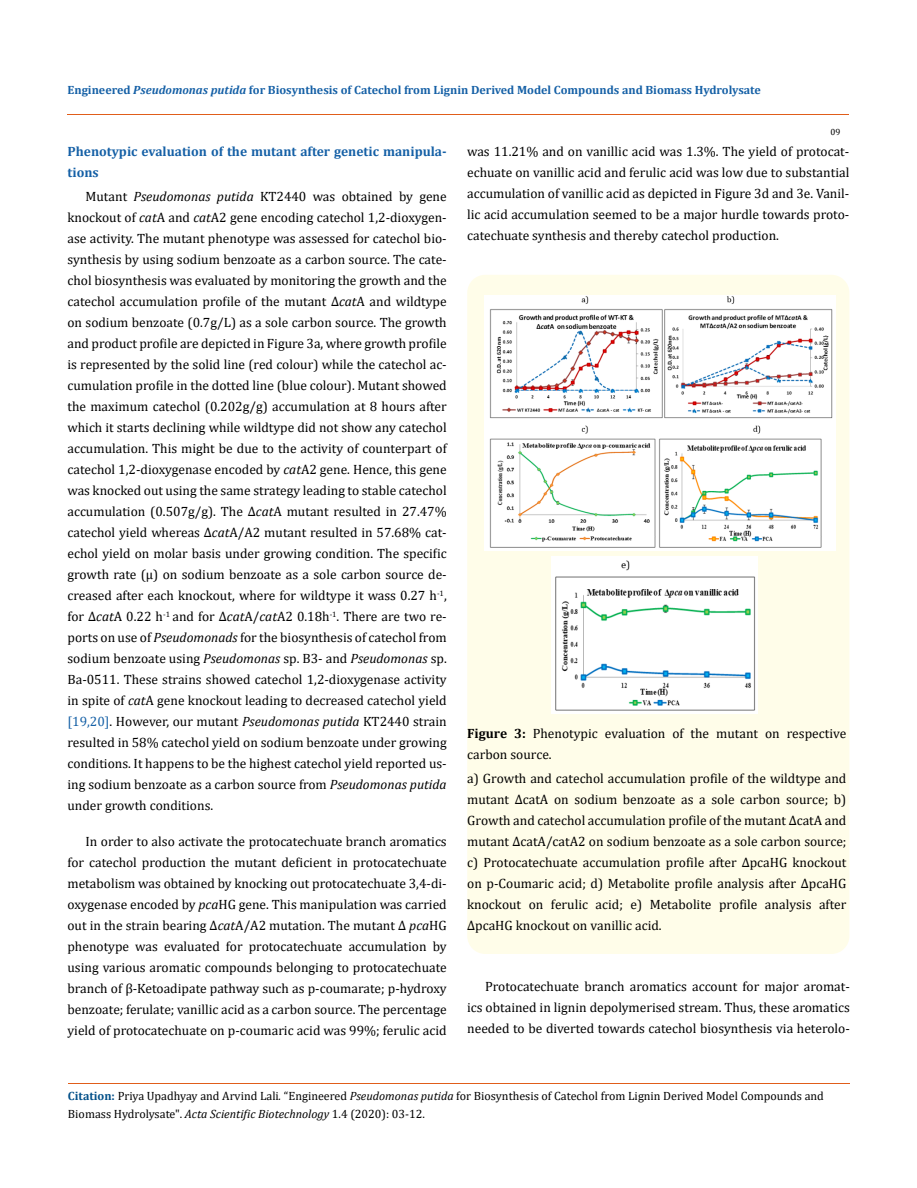
<style>
.page{position:relative;width:917px;height:1188px;background:#fff}
.page>*{position:absolute;margin:0;border:0;box-sizing:border-box;transform-origin:0 0}
.t1{font:13.5px/21px "Cambria";color:#000;text-align:justify}
.t2{font:700 13.5px/21px "Cambria";color:#1560a6}
.t3{font:12px/18px "Cambria";color:#000}
.t4{font:700 12px "Cambria";color:#1560a6}
.t5{font:9px "Cambria";color:#000}
.s1{font-style:italic}
.s2{color:#1560a6}
.s3{font-weight:700}
.s4{font-weight:700;color:#035089}
</style>
<div class="page">
<hr style="left:67px;top:114px;width:782px;height:1px;background:#e05d1a">
<div style="left:467px;top:275px;width:382px;height:679px;background:#fffde9;border-radius:18px"></div>
<img style="left:484px;top:295px;width:351px;height:255px">
<img style="left:551px;top:556px;width:206px;height:158px">
<hr style="left:68px;top:1084px;width:781px;height:1px;background:#e05d1a">
<p class="t4" style="left:68px;top:81px;width:694px">Engineered <span class="s1">Pseudomonas putida</span> for Biosynthesis of Catechol from Lignin Derived Model Compounds and Biomass Hydrolysate</p>
<p class="t5" style="left:830px;top:127px;width:11px">09</p>
<p class="t2" style="left:67px;top:141px;width:381px">Phenotypic evaluation of the mutant after genetic manipula&shy;tions</p>
<p class="t1" style="left:67px;top:186px;width:381px;text-indent:18px">Mutant <span class="s1">Pseudomonas putida</span> KT2440 was obtained by gene knockout of <span class="s1">cat</span>A and <span class="s1">cat</span>A2 gene encoding catechol 1,2-dioxygen&shy;ase activity. The mutant phenotype was assessed for catechol bio&shy;synthesis by using sodium benzoate as a carbon source. The cate&shy;chol biosynthesis was evaluated by monitoring the growth and the catechol accumulation profile of the mutant ∆<span class="s1">cat</span>A and wildtype on sodium benzoate (0.7g/L) as a sole carbon source. The growth and product profile are depicted in Figure 3a, where growth profile is represented by the solid line (red colour) while the catechol ac&shy;cumulation profile in the dotted line (blue colour). Mutant showed the maximum catechol (0.202g/g) accumulation at 8 hours after which it starts declining while wildtype did not show any catechol accumulation. This might be due to the activity of counterpart of catechol 1,2-dioxygenase encoded by <span class="s1">cat</span>A2 gene. Hence, this gene was knocked out using the same strategy leading to stable catechol accumulation (0.507g/g). The ∆<span class="s1">cat</span>A mutant resulted in 27.47% catechol yield whereas ∆<span class="s1">cat</span>A/A2 mutant resulted in 57.68% cat&shy;echol yield on molar basis under growing condition. The specific growth rate (μ) on sodium benzoate as a sole carbon source de&shy;creased after each knockout, where for wildtype it wass 0.27 h<sup>-1</sup>, for ∆<span class="s1">cat</span>A 0.22 h<sup>-1</sup> and for ∆<span class="s1">cat</span>A/<span class="s1">cat</span>A2 0.18h<sup>-1</sup>. There are two re&shy;ports on use of <span class="s1">Pseudomonads</span> for the biosynthesis of catechol from sodium benzoate using <span class="s1">Pseudomonas</span> sp. B3- and <span class="s1">Pseudomonas</span> sp.<br>Ba-0511. These strains showed catechol 1,2-dioxygenase activity in spite of <span class="s1">cat</span>A gene knockout leading to decreased catechol yield <span class="s2">[19,20]</span>. However, our mutant <span class="s1">Pseudomonas putida</span> KT2440 strain resulted in 58% catechol yield on sodium benzoate under growing conditions. It happens to be the highest catechol yield reported us&shy;ing sodium benzoate as a carbon source from <span class="s1">Pseudomonas putida </span>under growth conditions.</p>
<p class="t1" style="left:67px;top:831px;width:381px;text-indent:18px">In order to also activate the protocatechuate branch aromatics for catechol production the mutant deficient in protocatechuate metabolism was obtained by knocking out protocatechuate 3,4-di&shy;oxygenase encoded by <span class="s1">pca</span>HG gene. This manipulation was carried out in the strain bearing ∆<span class="s1">cat</span>A/A2 mutation. The mutant Δ <span class="s1">pca</span>HG phenotype was evaluated for protocatechuate accumulation by using various aromatic compounds belonging to protocatechuate branch of β-Ketoadipate pathway such as p-coumarate; p-hydroxy benzoate; ferulate; vanillic acid as a carbon source. The percentage yield of protocatechuate on p-coumaric acid was 99%; ferulic acid</p>
<p class="t1" style="left:467px;top:141px;width:384px">was 11.21% and on vanillic acid was 1.3%. The yield of protocat&shy;echuate on vanillic acid and ferulic acid was low due to substantial accumulation of vanillic acid as depicted in Figure 3d and 3e. Vanil&shy;lic acid accumulation seemed to be a major hurdle towards proto&shy;catechuate synthesis and thereby catechol production.</p>
<p class="t1" style="left:467px;top:723px;width:381px"><span class="s3">Figure 3:</span> Phenotypic evaluation of the mutant on respective carbon source.</p>
<p class="t1" style="left:467px;top:768px;width:381px">a) Growth and catechol accumulation profile of the wildtype and mutant ΔcatA on sodium benzoate as a sole carbon source; b)<br>Growth and catechol accumulation profile of the mutant ΔcatA and mutant ΔcatA/catA2 on sodium benzoate as a sole carbon source; c) Protocatechuate accumulation profile after ΔpcaHG knockout on p-Coumaric acid; d) Metabolite profile analysis after ΔpcaHG knockout on ferulic acid; e) Metabolite profile analysis after ΔpcaHG knockout on vanillic acid.</p>
<p class="t1" style="left:467px;top:976px;width:384px;text-indent:18px">Protocatechuate branch aromatics account for major aromat&shy;ics obtained in lignin depolymerised stream. Thus, these aromatics needed to be diverted towards catechol biosynthesis via heterolo-</p>
<p class="t3" style="left:68px;top:1087px;width:757px"><span class="s4">Citation:</span> Priya Upadhyay and Arvind Lali<span class="s1">.</span> “Engineered <span class="s1">Pseudomonas putida</span> for Biosynthesis of Catechol from Lignin Derived Model Compounds and<br>Biomass Hydrolysate". <span class="s1">Acta Scientific Biotechnology</span> 1.4 (2020): 03-12.</p>
</div>
